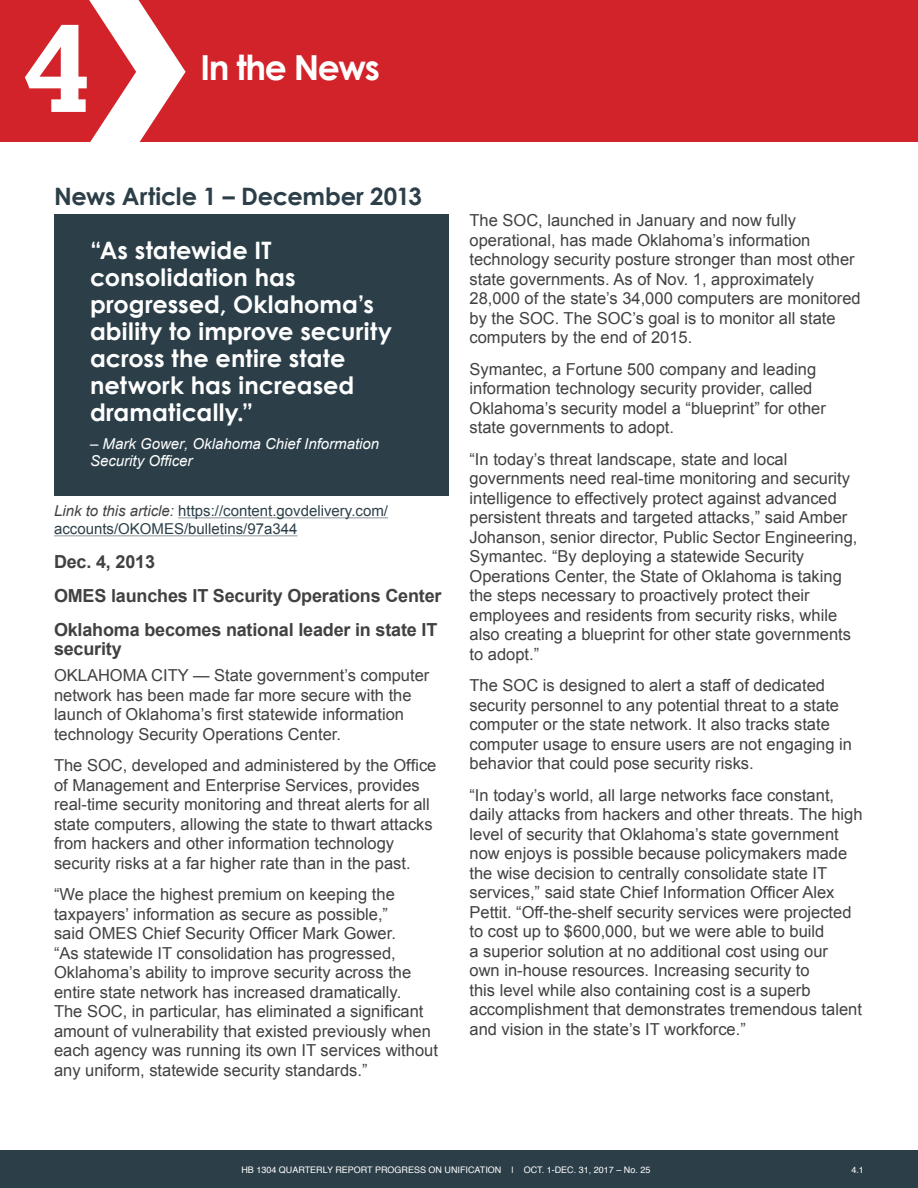
<style>
.page{position:relative;width:918px;height:1188px;background:#fff}
.page>*{position:absolute;margin:0;border:0;box-sizing:border-box;transform-origin:0 0}
.Table{font:700 126px "Rockwell";color:#fff}
.h1__Main_section{font:700 34.5px "Century Gothic";letter-spacing:-.04em;color:#fff}
.pull_quote-main{font:700 24px/27px "Century Gothic";letter-spacing:.005em;color:#fff}
.h2-news__Header_f{font:700 24px "Century Gothic";letter-spacing:-.01em;color:#2c3f49}
.News_Article_bold{font:700 18px/19.5px "Arial";letter-spacing:-.01em;color:#414042}
.Normal{font:16.5px/19.5px "Arial";color:#414042}
.Normal-footnote{font:15px/18px "Arial";color:#2c3f49}
.pull_quote-attribu{font:italic 15px/16.5px "Arial";color:#fff}
.t1{font:9px "Helvetica";color:#fff}
.s1{font-style:italic;color:#414042}
</style>
<div class="page">
<div style="left:0;top:1150px;width:918px;height:38px;background:#2c3f49"></div>
<div style="left:0;top:0;width:918px;height:141px;background:#d2232a"></div>
<div style="left:54px;top:214px;width:394px;height:239px;background:#2c3f49"></div>
<div style="left:54px;top:411px;width:394px;height:85px;background:#2c3f49"></div>
<hr style="left:178px;top:517px;width:210px;height:1px;background:#959fa4">
<hr style="left:54px;top:535px;width:243px;height:1px;background:#959fa4">
<svg style="left:89px;top:0;width:97px;height:142px"></svg>
<p class="Table" style="left:22px;top:-7px;width:71px">4</p>
<p class="h1__Main_section" style="left:201px;top:46px;width:181px">In the News</p>
<p class="h2-news__Header_f" style="left:54px;top:181px;width:369px">News Article 1 – December 2013</p>
<p class="pull_quote-main" style="left:90px;top:236px;width:303px">“As statewide IT consolidation has progressed, Oklahoma’s ability to improve security across the entire state network has increased dramatically.”</p>
<p class="pull_quote-attribu" style="left:90px;top:436px;width:291px">– Mark Gower, Oklahoma Chief Information<br>Security Officer</p>
<p class="Normal-footnote" style="left:54px;top:502px;width:336px"><span class="s1">Link to this article:</span> https://content.govdelivery.com/ accounts/OKOMES/bulletins/97a344</p>
<p class="News_Article_bold" style="left:54px;top:553px;width:103px">Dec. 4, 2013</p>
<p class="News_Article_bold" style="left:54px;top:586px;width:389px">OMES launches IT Security Operations Center</p>
<p class="News_Article_bold" style="left:54px;top:620px;width:385px">Oklahoma becomes national leader in state IT security</p>
<p class="Normal" style="left:54px;top:666px;width:377px">OKLAHOMA CITY — State government’s computer network has been made far more secure with the launch of Oklahoma’s first statewide information technology Security Operations Center.</p>
<p class="Normal" style="left:54px;top:756px;width:384px">The SOC, developed and administered by the Office of Management and Enterprise Services, provides real-time security monitoring and threat alerts for all state computers, allowing the state to thwart attacks from hackers and other information technology security risks at a far higher rate than in the past.</p>
<p class="Normal" style="left:54px;top:885px;width:385px">“We place the highest premium on keeping the taxpayers’ information as secure as possible,”<br>said OMES Chief Security Officer Mark Gower.<br>“As statewide IT consolidation has progressed, Oklahoma’s ability to improve security across the entire state network has increased dramatically.<br>The SOC, in particular, has eliminated a significant amount of vulnerability that existed previously when each agency was running its own IT services without any uniform, statewide security standards.”</p>
<p class="Normal" style="left:470px;top:211px;width:393px">The SOC, launched in January and now fully operational, has made Oklahoma’s information technology security posture stronger than most other state governments. As of Nov. 1, approximately 28,000 of the state’s 34,000 computers are monitored by the SOC. The SOC’s goal is to monitor all state computers by the end of 2015.</p>
<p class="Normal" style="left:470px;top:360px;width:358px">Symantec, a Fortune 500 company and leading information technology security provider, called Oklahoma’s security model a “blueprint” for other state governments to adopt.</p>
<p class="Normal" style="left:470px;top:450px;width:389px">“In today’s threat landscape, state and local governments need real-time monitoring and security intelligence to effectively protect against advanced persistent threats and targeted attacks,” said Amber Johanson, senior director, Public Sector Engineering, Symantec. “By deploying a statewide Security Operations Center, the State of Oklahoma is taking the steps necessary to proactively protect their employees and residents from security risks, while also creating a blueprint for other state governments to adopt.”</p>
<p class="Normal" style="left:470px;top:676px;width:384px">The SOC is designed to alert a staff of dedicated security personnel to any potential threat to a state computer or the state network. It also tracks state computer usage to ensure users are not engaging in behavior that could pose security risks.</p>
<p class="Normal" style="left:470px;top:786px;width:395px">“In today’s world, all large networks face constant, daily attacks from hackers and other threats. The high level of security that Oklahoma’s state government now enjoys is possible because policymakers made the wise decision to centrally consolidate state IT services,” said state Chief Information Officer Alex Pettit. “Off-the-shelf security services were projected to cost up to $600,000, but we were able to build<br>a superior solution at no additional cost using our<br>own in-house resources. Increasing security to<br>this level while also containing cost is a superb accomplishment that demonstrates tremendous talent and vision in the state’s IT workforce.”</p>
<p class="t1" style="left:241px;top:1163px;width:410px">HB 1304 QUARTERLY REPORT PROGRESS ON UNIFICATION | OCT. 1-DEC. 31, 2017 – No. 25</p>
<p class="t1" style="left:851px;top:1163px;width:14px">4.1</p>
</div>
